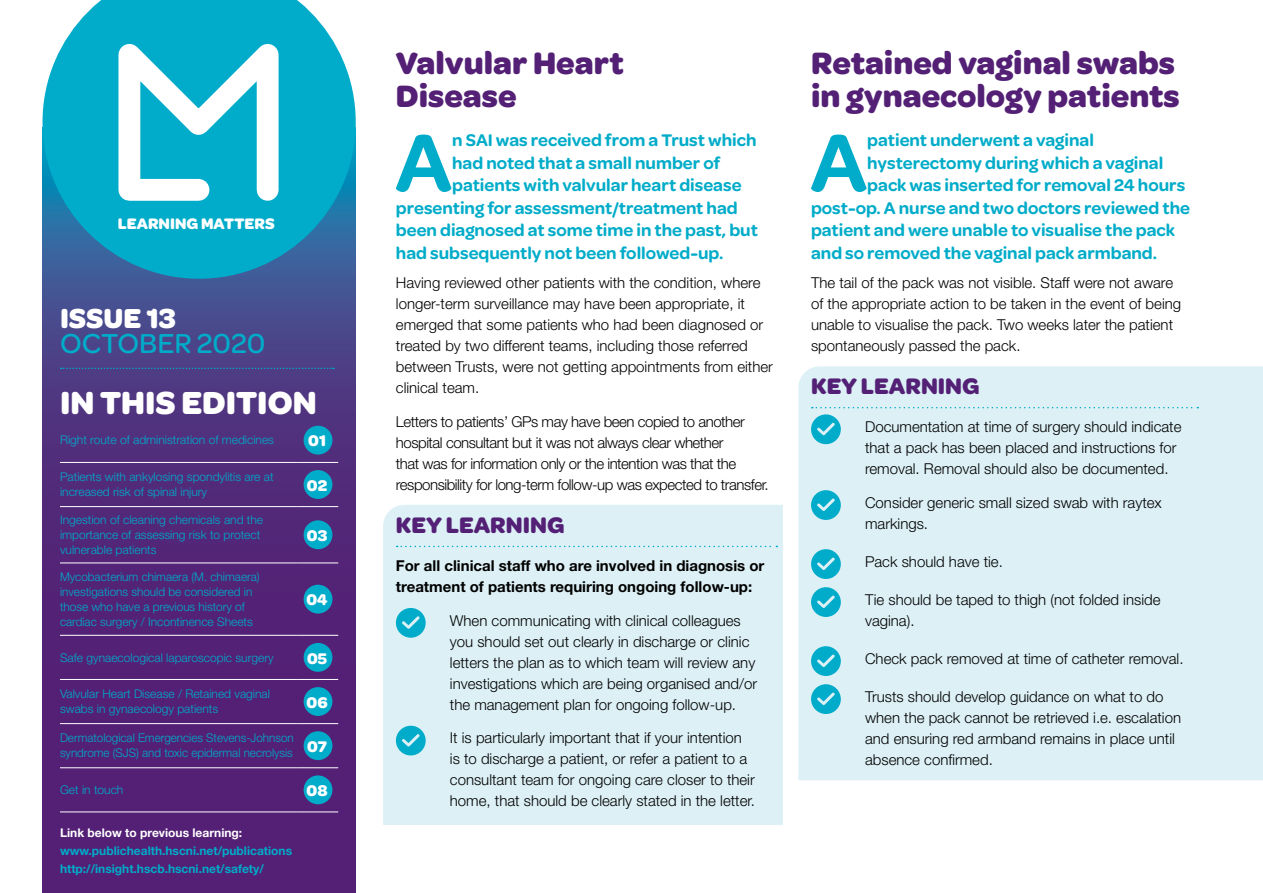
<style>
.page{position:relative;width:1263px;height:893px;background:#fff}
.page>*{position:absolute;margin:0;border:0;box-sizing:border-box;transform-origin:0 0}
.P_Lead_in_Paragraph{font:600 87px "Omnes";color:#00acc9}
.t1{font:700 34.05px "Omnes";color:#fff}
.H2_Article_heading{font:700 33px/33px "Omnes";color:#532075}
.t2{font:500 29.25px "Omnes";color:#00acc9}
.t3{font:700 29.25px "Omnes";color:#fff}
.H2_Key_Learning_Head{font:700 24px "Omnes";color:#532075}
.P_Lead_in_Paragraph-2{font:600 18px "Omnes";color:#00acc9}
.t4{font:700 16.5px "Omnes";color:#fff}
.t5{font:700 16.2px "Omnes";color:#fff}
.P_Body_text{font:300 15px/21px "Helvetica Neue LT Std";color:#000}
.P_Body_text-2{font:300 15px/21px "Helvetica Neue LT Std";letter-spacing:-.03em;color:#000}
.P_Body_text-3{font:700 15px/21px "Helvetica Neue LT Std";color:#000}
.t6{font:300 12px/15px "Helvetica Neue LT Std";color:#00acc9}
.t7{font:700 12px/18px "Helvetica Neue LT Std";color:#00acc9}
.t8{font:700 12px "Helvetica Neue LT Std";color:#fff}
</style>
<div class="page">
<svg style="left:43px;top:279px;width:313px;height:614px;background:#512b7b"></svg>
<svg style="left:43px;top:0;width:313px;height:279px;background:#21a5c5"></svg>
<svg style="left:108px;top:2px;width:181px;height:210px"></svg>
<svg style="left:61px;top:368px;width:273px;height:1px"></svg>
<hr style="left:60px;top:462px;width:238px;height:1px;background:#fff">
<hr style="left:298px;top:462px;width:40px;height:1px;background:#fff">
<hr style="left:60px;top:506px;width:238px;height:1px;background:#fff">
<hr style="left:298px;top:506px;width:40px;height:1px;background:#fff">
<hr style="left:60px;top:563px;width:238px;height:1px;background:#fff">
<hr style="left:298px;top:563px;width:40px;height:1px;background:#fff">
<hr style="left:60px;top:635px;width:238px;height:1px;background:#fff">
<hr style="left:298px;top:635px;width:40px;height:1px;background:#fff">
<hr style="left:60px;top:679px;width:238px;height:1px;background:#fff">
<hr style="left:298px;top:679px;width:40px;height:1px;background:#fff">
<hr style="left:60px;top:723px;width:238px;height:1px;background:#fff">
<hr style="left:298px;top:723px;width:40px;height:1px;background:#fff">
<hr style="left:60px;top:767px;width:238px;height:1px;background:#fff">
<hr style="left:298px;top:767px;width:40px;height:1px;background:#fff">
<hr style="left:60px;top:811px;width:238px;height:1px;background:#fff">
<hr style="left:298px;top:811px;width:40px;height:1px;background:#fff">
<div style="left:304px;top:426px;width:28px;height:29px;background:#00acc9;border-radius:50%"></div>
<div style="left:304px;top:470px;width:28px;height:29px;background:#00acc9;border-radius:50%"></div>
<div style="left:304px;top:520px;width:28px;height:29px;background:#00acc9;border-radius:50%"></div>
<div style="left:304px;top:585px;width:28px;height:28px;background:#00acc9;border-radius:50%"></div>
<div style="left:304px;top:643px;width:28px;height:29px;background:#00acc9;border-radius:50%"></div>
<div style="left:304px;top:687px;width:28px;height:29px;background:#00acc9;border-radius:50%"></div>
<div style="left:304px;top:731px;width:28px;height:29px;background:#00acc9;border-radius:50%"></div>
<div style="left:304px;top:775px;width:28px;height:29px;background:#00acc9;border-radius:50%"></div>
<div style="left:383px;top:505px;width:400px;height:320px;background:#dcf0f6"></div>
<div style="left:798px;top:366px;width:465px;height:414px;background:#dcf0f6"></div>
<svg style="left:397px;top:546px;width:380px;height:1px"></svg>
<svg style="left:396px;top:608px;width:30px;height:30px"></svg>
<svg style="left:396px;top:726px;width:30px;height:29px"></svg>
<svg style="left:812px;top:407px;width:386px;height:1px"></svg>
<svg style="left:811px;top:414px;width:30px;height:30px"></svg>
<svg style="left:811px;top:490px;width:30px;height:30px"></svg>
<svg style="left:811px;top:549px;width:30px;height:30px"></svg>
<svg style="left:811px;top:587px;width:30px;height:30px"></svg>
<svg style="left:811px;top:646px;width:30px;height:30px"></svg>
<svg style="left:811px;top:684px;width:30px;height:30px"></svg>
<p class="t5" style="left:118px;top:212px;width:158px">LEARNING MATTERS</p>
<h3 class="t3" style="left:60px;top:297px;width:117px">ISSUE 13</h3>
<h3 class="t2" style="left:60px;top:323px;width:207px">OCTOBER 2020</h3>
<h2 class="t1" style="left:60px;top:377px;width:258px">IN THIS EDITION</h2>
<p class="t6" style="left:60px;top:432px;width:216px">Right route of administration of medicines</p>
<p class="t4" style="left:308px;top:429px;width:19px">01</p>
<p class="t6" style="left:60px;top:469px;width:215px">Patients with ankylosing spondylitis are at increased risk of spinal injury</p>
<p class="t4" style="left:307px;top:473px;width:22px">02</p>
<p class="t6" style="left:60px;top:512px;width:205px">Ingestion of cleaning chemicals and the importance of assessing risk to protect vulnerable patients</p>
<p class="t4" style="left:307px;top:523px;width:22px">03</p>
<p class="t6" style="left:60px;top:569px;width:201px">Mycobacterium chimaera (M. chimaera) investigations should be considered in those who have a previous history of cardiac surgery / Incontinence Sheets</p>
<p class="t4" style="left:306px;top:587px;width:23px">04</p>
<p class="t6" style="left:60px;top:650px;width:215px">Safe gynaecological laparoscopic surgery</p>
<p class="t4" style="left:307px;top:646px;width:22px">05</p>
<p class="t6" style="left:60px;top:686px;width:212px">Valvular Heart Disease / Retained vaginal swabs in gynaecology patients</p>
<p class="t4" style="left:307px;top:690px;width:23px">06</p>
<p class="t6" style="left:60px;top:730px;width:268px">Dermatological Emergencies Stevens-Johnson syndrome (SJS) and toxic epidermal necrolysis <sup>07</sup></p>
<p class="t6" style="left:60px;top:782px;width:65px">Get in touch</p>
<p class="t4" style="left:307px;top:778px;width:23px">08</p>
<p class="t8" style="left:60px;top:825px;width:184px">Link below to previous learning:</p>
<p class="t7" style="left:60px;top:841px;width:234px">www.publichealth.hscni.net/publications http://insight.hscb.hscni.net/safety/</p>
<p class="H2_Article_heading" style="left:396px;top:45px;width:229px">Valvular Heart<br>Disease</p>
<p class="P_Lead_in_Paragraph" style="left:395px;top:100px;width:59px">A</p>
<p class="P_Lead_in_Paragraph-2" style="left:452px;top:128px;width:306px">n SAI was received from a Trust which</p>
<p class="P_Lead_in_Paragraph-2" style="left:452px;top:150px;width:270px">had noted that a small number of</p>
<p class="P_Lead_in_Paragraph-2" style="left:452px;top:173px;width:291px">patients with valvular heart disease</p>
<p class="P_Lead_in_Paragraph-2" style="left:396px;top:195px;width:343px">presenting for assessment/treatment had</p>
<p class="P_Lead_in_Paragraph-2" style="left:396px;top:218px;width:363px">been diagnosed at some time in the past, but</p>
<p class="P_Lead_in_Paragraph-2" style="left:396px;top:240px;width:329px">had subsequently not been followed-up.</p>
<p class="P_Body_text" style="left:396px;top:272px;width:379px">Having reviewed other patients with the condition, where longer-term surveillance may have been appropriate, it emerged that some patients who had been diagnosed or treated by two different teams, including those referred between Trusts, were not getting appointments from either clinical team.</p>
<p class="P_Body_text-2" style="left:396px;top:411px;width:374px">Letters to patients’ GPs may have been copied to another hospital consultant but it was not always clear whether<br>that was for information only or the intention was that the responsibility for long-term follow-up was expected to transfer.</p>
<p class="H2_Key_Learning_Head" style="left:396px;top:507px;width:170px">KEY LEARNING</p>
<p class="P_Body_text-3" style="left:396px;top:555px;width:370px">For all clinical staff who are involved in diagnosis or treatment of patients requiring ongoing follow-up:</p>
<p class="P_Body_text" style="left:450px;top:610px;width:309px">When communicating with clinical colleagues you should set out clearly in discharge or clinic letters the plan as to which team will review any investigations which are being organised and/or the management plan for ongoing follow-up.</p>
<p class="P_Body_text" style="left:450px;top:727px;width:307px">It is particularly important that if your intention is to discharge a patient, or refer a patient to a consultant team for ongoing care closer to their home, that should be clearly stated in the letter.</p>
<p class="H2_Article_heading" style="left:811px;top:45px;width:370px">Retained vaginal swabs in gynaecology patients</p>
<p class="P_Lead_in_Paragraph" style="left:810px;top:100px;width:59px">A</p>
<p class="P_Lead_in_Paragraph-2" style="left:867px;top:128px;width:228px">patient underwent a vaginal</p>
<p class="P_Lead_in_Paragraph-2" style="left:867px;top:150px;width:298px">hysterectomy during which a vaginal</p>
<p class="P_Lead_in_Paragraph-2" style="left:867px;top:173px;width:319px">pack was inserted for removal 24 hours</p>
<p class="P_Lead_in_Paragraph-2" style="left:811px;top:195px;width:380px">post-op. A nurse and two doctors reviewed the</p>
<p class="P_Lead_in_Paragraph-2" style="left:811px;top:218px;width:366px">patient and were unable to visualise the pack</p>
<p class="P_Lead_in_Paragraph-2" style="left:811px;top:240px;width:348px">and so removed the vaginal pack armband.</p>
<p class="P_Body_text" style="left:811px;top:272px;width:372px">The tail of the pack was not visible. Staff were not aware of the appropriate action to be taken in the event of being unable to visualise the pack. Two weeks later the patient spontaneously passed the pack.</p>
<p class="H2_Key_Learning_Head" style="left:811px;top:368px;width:170px">KEY LEARNING</p>
<p class="P_Body_text" style="left:865px;top:416px;width:318px">Documentation at time of surgery should indicate that a pack has been placed and instructions for removal. Removal should also be documented.</p>
<p class="P_Body_text" style="left:865px;top:492px;width:298px">Consider generic small sized swab with raytex markings.</p>
<p class="P_Body_text" style="left:865px;top:551px;width:139px">Pack should have tie.</p>
<p class="P_Body_text" style="left:865px;top:589px;width:297px">Tie should be taped to thigh (not folded inside vagina).</p>
<p class="P_Body_text" style="left:865px;top:648px;width:320px">Check pack removed at time of catheter removal.</p>
<p class="P_Body_text" style="left:865px;top:686px;width:317px">Trusts should develop guidance on what to do when the pack cannot be retrieved i.e. escalation and ensuring red armband remains in place until absence confirmed.</p>
</div>
